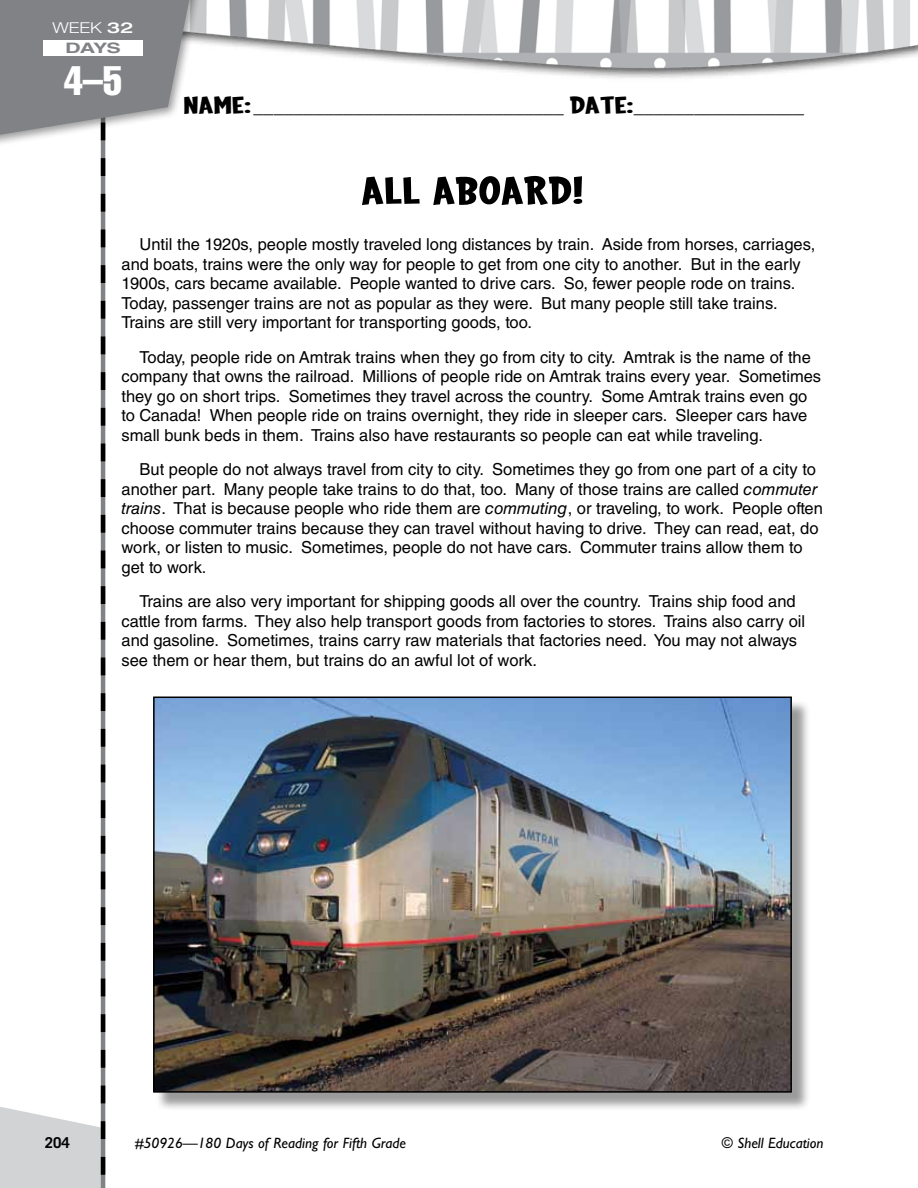
<style>
.page{position:relative;width:918px;height:1188px;background:#fff}
.page>*{position:absolute;margin:0;border:0;box-sizing:border-box;transform-origin:0 0}
.t1{font:40.5px "Helvetica LT Std Comp";color:#fff}
.t2{font:700 39px "Coop";color:#000;scale:1.6 1}
.t3{font:18px "Helvetica LT Std";color:#000}
.t4{font:16.5px/19.5px "Helvetica LT Std";color:#000}
.t5{font:italic 15px "Gill Sans Std";color:#000}
.t6{font:300 15px "Helvetica Neue LT Std";color:#fff;scale:1.2 1}
.t7{font:700 15px "Trade Gothic LT Std";color:#000}
.t8{font:700 14.4px "Helvetica LT Std";color:#808285;scale:1.5 1}
.s1{font-weight:500;font-stretch:expanded}
.s2{font-family:"Coop";font-weight:700;font-size:24px}
.s3{font-style:italic}
</style>
<div class="page">
<img style="left:203px;top:0;width:715px;height:78px">
<div style="left:0;top:0;width:203px;height:148px;background:#000;opacity:.4"></div>
<svg style="left:0;top:0;width:189px;height:1188px"></svg>
<div style="left:43px;top:40px;width:100px;height:16px;background:#fff"></div>
<div style="left:155px;top:699px;width:655px;height:412px;background:#000;opacity:.4"></div>
<img style="left:156px;top:700px;width:633px;height:390px">
<div style="left:153px;top:697px;width:639px;height:396px;border:2px solid #000"></div>
<p class="t6" style="left:53px;top:19px;width:69px">WEEK <span class="s1">32</span></p>
<p class="t8" style="left:65px;top:40px;width:39px">DAYS</p>
<h1 class="t1" style="left:64px;top:55px;width:59px">4–5</h1>
<p class="t3" style="left:184px;top:97px;width:622px"><span class="s2">NAME:</span>_______________________________ <span class="s2">DATE:</span>_________________</p>
<h2 class="t2" style="left:361px;top:170px;width:140px">ALL ABOARD!</h2>
<p class="t4" style="left:121px;top:235px;width:695px;text-indent:18px">Until the 1920s, people mostly traveled long distances by train. Aside from horses, carriages, and boats, trains were the only way for people to get from one city to another. But in the early 1900s, cars became available. People wanted to drive cars. So, fewer people rode on trains.<br>Today, passenger trains are not as popular as they were. But many people still take trains.<br>Trains are still very important for transporting goods, too.</p>
<p class="t4" style="left:121px;top:347px;width:701px;text-indent:18px">Today, people ride on Amtrak trains when they go from city to city. Amtrak is the name of the company that owns the railroad. Millions of people ride on Amtrak trains every year. Sometimes they go on short trips. Sometimes they travel across the country. Some Amtrak trains even go to Canada! When people ride on trains overnight, they ride in sleeper cars. Sleeper cars have small bunk beds in them. Trains also have restaurants so people can eat while traveling.</p>
<p class="t4" style="left:121px;top:460px;width:703px;text-indent:18px">But people do not always travel from city to city. Sometimes they go from one part of a city to another part. Many people take trains to do that, too. Many of those trains are called <span class="s3">commuter trains</span>. That is because people who ride them are <span class="s3">commuting</span>, or traveling, to work. People often choose commuter trains because they can travel without having to drive. They can read, eat, do work, or listen to music. Sometimes, people do not have cars. Commuter trains allow them to get to work.</p>
<p class="t4" style="left:121px;top:592px;width:685px;text-indent:18px">Trains are also very important for shipping goods all over the country. Trains ship food and cattle from farms. They also help transport goods from factories to stores. Trains also carry oil and gasoline. Sometimes, trains carry raw materials that factories need. You may not always see them or hear them, but trains do an awful lot of work.</p>
<p class="t7" style="left:45px;top:1133px;width:27px">204</p>
<p class="t5" style="left:135px;top:1134px;width:273px">#50926—180 Days of Reading for Fifth Grade</p>
<p class="t5" style="left:722px;top:1134px;width:103px">© Shell Education</p>
</div>
